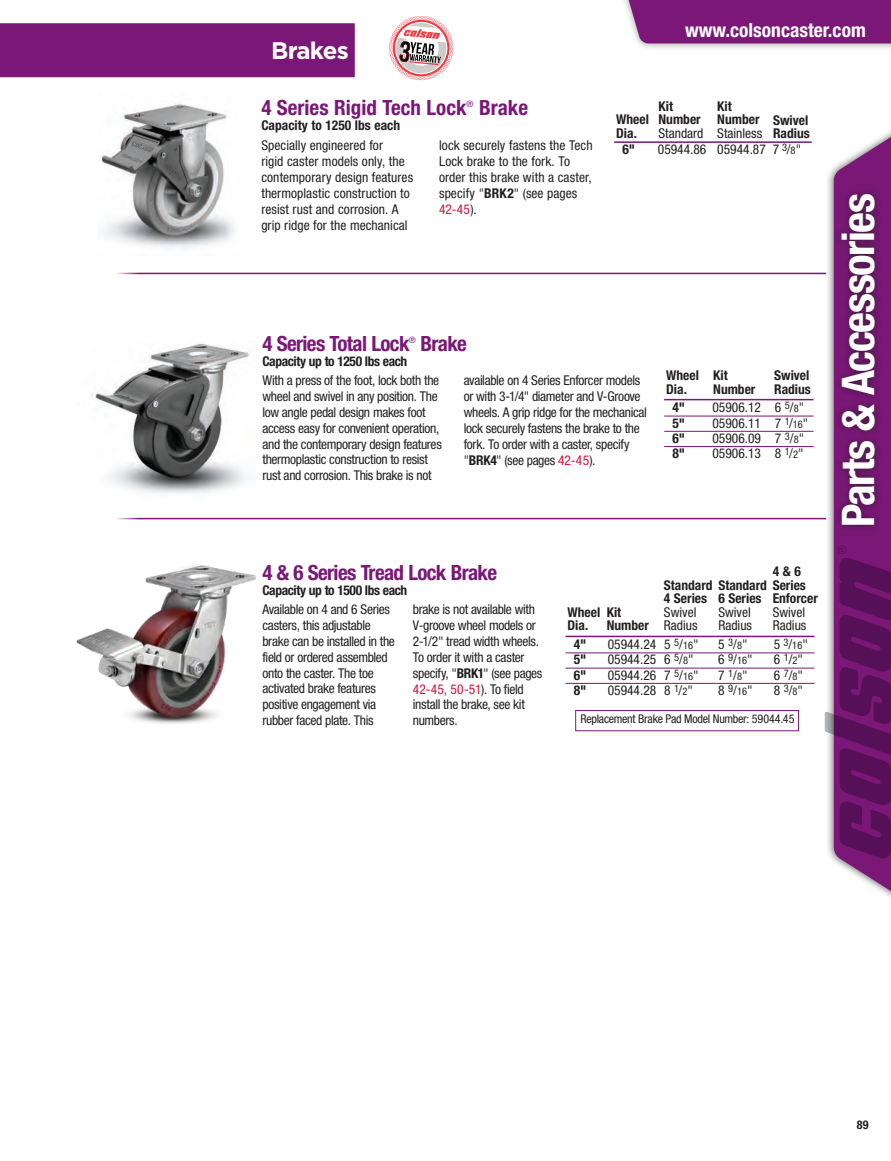
<style>
.page{position:relative;width:891px;height:1161px;background:#fff}
.page>*{position:absolute;margin:0;border:0;box-sizing:border-box;transform-origin:0 0}
.t1{font:700 condensed 45px "Helvetica Neue LT Pro";letter-spacing:-.03em;color:#fff}
.t2{font:700 24px "Gotham";letter-spacing:-.03em;color:#fff}
.t3{font:700 condensed 21px "Helvetica Neue LT Pro";letter-spacing:-.03em;color:#7a1777}
.t4{font:700 condensed 21px "Helvetica Neue LT Pro";color:#7a1777}
.t5{font:700 condensed 19.5px "Helvetica Neue LT Pro";color:#fff}
.t6{font:condensed 13.5px/15.9px "Helvetica Neue LT Pro";letter-spacing:-.02em;color:#231f20}
.t7{font:condensed 13.5px/15.9px "Helvetica Neue LT Pro";letter-spacing:.005em;color:#231f20}
.t8{font:700 condensed 13.5px/13.5px "Helvetica Neue LT Pro";color:#231f20}
.t9{font:condensed 13.5px/13.5px "Helvetica Neue LT Pro";color:#231f20}
.t10{font:700 condensed 13.5px "Helvetica Neue LT Pro";letter-spacing:-.03em;color:#231f20}
.t11{font:condensed 12px "Helvetica Neue LT Pro";letter-spacing:-.02em;color:#231f20}
.t12{font:700 condensed 12px "Helvetica Neue LT Pro";color:#231f20}
.t13{font:8.7px "Helvetica Neue LT Pro";color:#7a1777}
.s1{font-weight:700}
.s2{color:#d7123e}
.s3{font-size:10.5px}
.s4{font-weight:400}
</style>
<div class="page">
<hr style="left:109px;top:273px;width:717px;height:1px;background:#7a1777">
<hr style="left:109px;top:518px;width:717px;height:1px;background:#7a1777">
<img style="left:100px;top:103px;width:134px;height:147px">
<hr style="left:614px;top:141px;width:198px;height:2px;background:#7a1777">
<img style="left:91px;top:343px;width:159px;height:151px">
<hr style="left:664px;top:399px;width:150px;height:1px;background:#7a1777">
<hr style="left:664px;top:416px;width:150px;height:1px;background:#7a1777">
<hr style="left:664px;top:431px;width:150px;height:1px;background:#7a1777">
<hr style="left:664px;top:446px;width:150px;height:1px;background:#7a1777">
<hr style="left:565px;top:636px;width:250px;height:1px;background:#7a1777">
<hr style="left:565px;top:653px;width:250px;height:1px;background:#7a1777">
<hr style="left:565px;top:668px;width:250px;height:1px;background:#7a1777">
<hr style="left:565px;top:683px;width:250px;height:1px;background:#7a1777">
<div style="left:575px;top:710px;width:224px;height:21px;border:1px solid #7a1777"></div>
<div style="left:0;top:23px;width:355px;height:55px;background:#7a1777"></div>
<svg style="left:389px;top:16px;width:64px;height:64px"></svg>
<div style="left:826px;top:123px;width:65px;height:782px;background:#231f20;opacity:.75"></div>
<svg style="left:834px;top:130px;width:57px;height:768px;fill:#7a1777"></svg>
<div style="left:833px;top:186px;width:49px;height:347px;background:#231f20;opacity:.75"></div>
<svg style="left:825px;top:545px;width:66px;height:315px;background:#722d72"></svg>
<div style="left:619px;top:0;width:272px;height:51px;background:#231f20;opacity:.43"></div>
<div style="left:626px;top:0;width:265px;height:43px;background:#7a1777"></div>
<img style="left:76px;top:565px;width:180px;height:159px">
<p class="t2" style="left:271px;top:37px;width:79px">Brakes</p>
<p class="t5" style="left:685px;top:18px;width:182px">www.colsoncaster.com</p>
<p class="t4" style="left:261px;top:95px;width:207px">4 Series Rigid Tech Lock</p>
<p class="t13" style="left:467px;top:99px;width:8px">®</p>
<p class="t3" style="left:479px;top:95px;width:50px">Brake</p>
<p class="t8" style="left:261px;top:119px;width:140px">Capacity to 1250 lbs each</p>
<p class="t8" style="left:616px;top:113px;width:34px">Wheel<br>Dia.</p>
<p class="t8" style="left:659px;top:99px;width:16px">Kit</p>
<p class="t8" style="left:659px;top:113px;width:44px">Number</p>
<p class="t9" style="left:659px;top:126px;width:46px">Standard</p>
<p class="t8" style="left:717px;top:99px;width:16px">Kit</p>
<p class="t8" style="left:717px;top:113px;width:44px">Number</p>
<p class="t9" style="left:717px;top:126px;width:46px">Stainless</p>
<p class="t8" style="left:773px;top:113px;width:38px">Swivel<br>Radius</p>
<p class="t7" style="left:261px;top:138px;width:153px">Specially engineered for<br>rigid caster models only, the contemporary design features thermoplastic construction to resist rust and corrosion. A grip ridge for the mechanical</p>
<p class="t7" style="left:439px;top:138px;width:155px">lock securely fastens the Tech<br>Lock brake to the fork. To order this brake with a caster, specify "<span class="s1">BRK2</span>" (see pages<br><span class="s2">42-45</span>).</p>
<p class="t8" style="left:622px;top:142px;width:14px">6"</p>
<p class="t9" style="left:658px;top:142px;width:145px">05944.86 05944.87 7 <sup>3</sup>/<span class="s3">8</span>"</p>
<p class="t3" style="left:262px;top:331px;width:149px">4 Series Total Lock</p>
<p class="t13" style="left:409px;top:335px;width:8px">®</p>
<p class="t3" style="left:421px;top:331px;width:48px">Brake</p>
<p class="t10" style="left:262px;top:354px;width:146px">Capacity up to 1250 lbs each</p>
<p class="t6" style="left:262px;top:372px;width:181px">With a press of the foot, lock both the wheel and swivel in any position. The low angle pedal design makes foot access easy for convenient operation, and the contemporary design features thermoplastic construction to resist rust and corrosion. This brake is not</p>
<p class="t6" style="left:464px;top:372px;width:185px">available on 4 Series Enforcer models or with 3-1/4" diameter and V-Groove wheels. A grip ridge for the mechanical lock securely fastens the brake to the fork. To order with a caster, specify "<span class="s1">BRK4</span>" (see pages <span class="s2">42-45</span>).</p>
<p class="t8" style="left:666px;top:369px;width:34px">Wheel<br>Dia.</p>
<p class="t8" style="left:713px;top:369px;width:16px">Kit</p>
<p class="t8" style="left:713px;top:382px;width:44px">Number</p>
<p class="t8" style="left:774px;top:369px;width:38px">Swivel<br>Radius</p>
<p class="t8" style="left:673px;top:401px;width:14px">4"</p>
<p class="t6" style="left:712px;top:399px;width:93px">05906.12 6 <sup>5</sup>/<span class="s3">8</span>"</p>
<p class="t8" style="left:673px;top:416px;width:14px">5"</p>
<p class="t6" style="left:712px;top:415px;width:98px">05906.11 7 <sup>1</sup>/<span class="s3">16</span>"</p>
<p class="t8" style="left:673px;top:431px;width:14px">6"</p>
<p class="t6" style="left:712px;top:430px;width:93px">05906.09 7 <sup>3</sup>/<span class="s3">8</span>"</p>
<p class="t8" style="left:673px;top:447px;width:14px">8"</p>
<p class="t6" style="left:712px;top:445px;width:93px">05906.13 8 <sup>1</sup>/<span class="s3">2</span>"</p>
<p class="t3" style="left:262px;top:560px;width:236px">4 &amp; 6 Series Tread Lock Brake</p>
<p class="t10" style="left:262px;top:583px;width:146px">Capacity up to 1500 lbs each</p>
<p class="t6" style="left:262px;top:601px;width:134px">Available on 4 and 6 Series casters, this adjustable brake can be installed in the field or ordered assembled onto the caster. The toe activated brake features positive engagement via rubber faced plate. This</p>
<p class="t6" style="left:413px;top:601px;width:131px">brake is not available with<br>V-groove wheel models or<br>2-1/2" tread width wheels.<br>To order it with a caster specify, "<span class="s1">BRK1</span>" (see pages<br><span class="s2">42-45, 50-51</span>). To field install the brake, see kit numbers.</p>
<p class="t8" style="left:568px;top:605px;width:34px">Wheel<br>Dia.</p>
<p class="t8" style="left:607px;top:605px;width:16px">Kit</p>
<p class="t8" style="left:607px;top:619px;width:44px">Number</p>
<p class="t8" style="left:773px;top:558px;width:47px;line-height:27px">4 &amp; 6<br>Enforcer</p>
<p class="t9" style="left:773px;top:605px;width:35px">Swivel<br>Radius</p>
<p class="t8" style="left:664px;top:578px;width:144px">Standard Standard Series<br>4 Series<br><span class="s4">Swivel<br>Radius</span></p>
<p class="t9" style="left:718px;top:591px;width:45px"><span class="s1">6 Series<br></span>Swivel<br>Radius</p>
<p class="t8" style="left:574px;top:638px;width:14px">4"</p>
<p class="t6" style="left:608px;top:636px;width:92px">05944.24 5 <sup>5</sup>/<span class="s3">16</span>"</p>
<p class="t6" style="left:718px;top:636px;width:31px">5 <sup>3</sup>/<span class="s3">8</span>"</p>
<p class="t6" style="left:774px;top:636px;width:36px">5 <sup>3</sup>/<span class="s3">16</span>"</p>
<p class="t8" style="left:574px;top:653px;width:14px">5"</p>
<p class="t6" style="left:608px;top:651px;width:87px">05944.25 6 <sup>5</sup>/<span class="s3">8</span>"</p>
<p class="t6" style="left:718px;top:651px;width:36px">6 <sup>9</sup>/<span class="s3">16</span>"</p>
<p class="t6" style="left:774px;top:651px;width:31px">6 <sup>1</sup>/<span class="s3">2</span>"</p>
<p class="t8" style="left:574px;top:668px;width:14px">6"</p>
<p class="t6" style="left:608px;top:667px;width:92px">05944.26 7 <sup>5</sup>/<span class="s3">16</span>"</p>
<p class="t6" style="left:718px;top:667px;width:31px">7 <sup>1</sup>/<span class="s3">8</span>"</p>
<p class="t6" style="left:774px;top:667px;width:31px">6 <sup>7</sup>/<span class="s3">8</span>"</p>
<p class="t8" style="left:574px;top:683px;width:14px">8"</p>
<p class="t6" style="left:608px;top:682px;width:87px">05944.28 8 <sup>1</sup>/<span class="s3">2</span>"</p>
<p class="t6" style="left:718px;top:682px;width:36px">8 <sup>9</sup>/<span class="s3">16</span>"</p>
<p class="t6" style="left:774px;top:682px;width:31px">8 <sup>3</sup>/<span class="s3">8</span>"</p>
<p class="t11" style="left:580px;top:712px;width:215px">Replacement Brake Pad Model Number: 59044.45</p>
<p class="t1" style="left:831px;top:527px;width:336px;rotate:-90deg">Parts &amp; Accessories</p>
<p class="t12" style="left:857px;top:1118px;width:13px">89</p>
</div>
